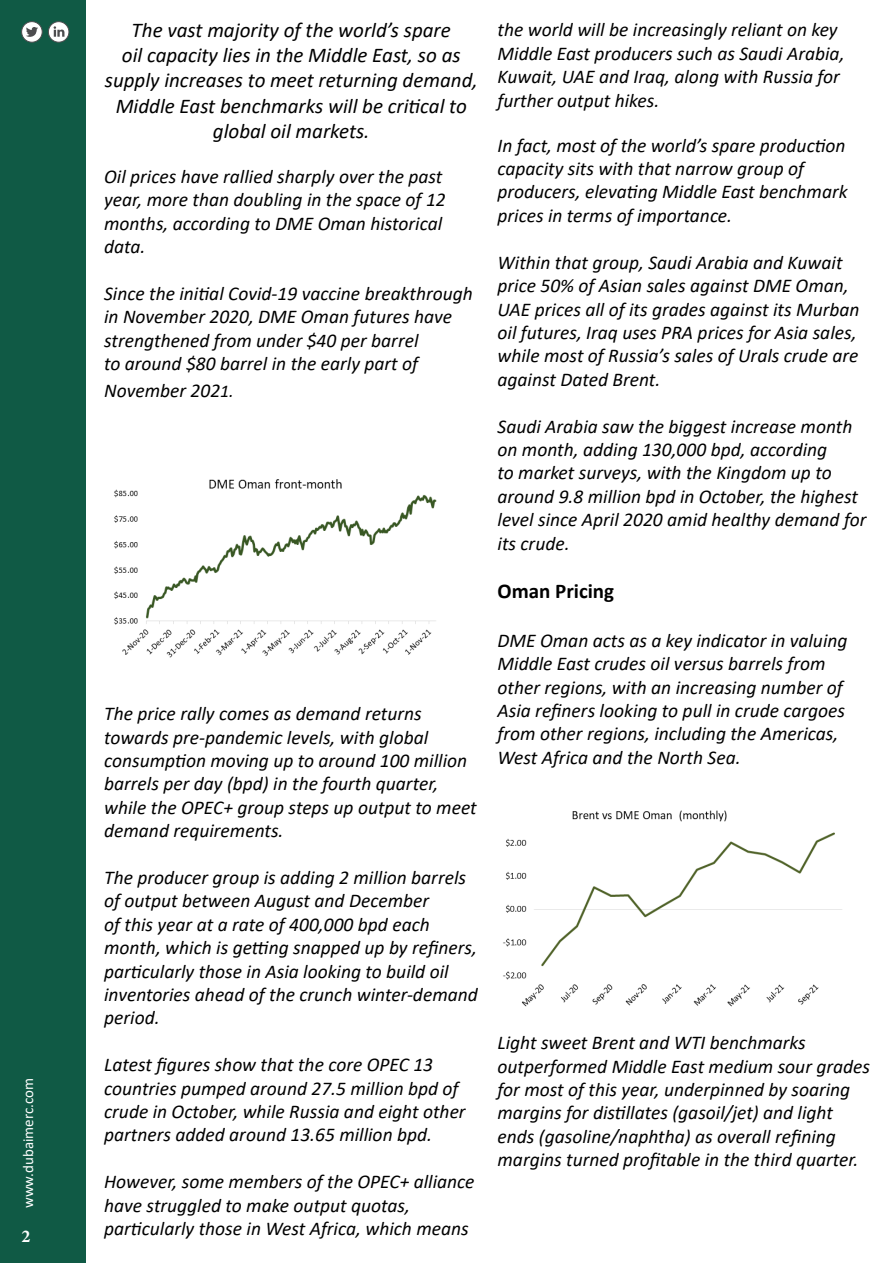
<style>
.page{position:relative;width:893px;height:1263px;background:#fff}
.page>*{position:absolute;margin:0;border:0;box-sizing:border-box;transform-origin:0 0}
.t1{font:italic 21px/25.2px "Calibri";color:#000;text-align:center}
.t2{font:700 21px "Calibri";color:#000}
.t3{font:italic 19.5px/23.4px "Calibri";color:#000}
.t4{font:700 18px "Minion Pro";color:#fff}
.t5{font:15px "Calibri";color:#fff}
.s1{font-size:18px}
</style>
<div class="page">
<img style="left:114px;top:479px;width:323px;height:179px">
<img style="left:503px;top:810px;width:339px;height:197px">
<div style="left:0;top:0;width:85px;height:1263px;background:#105a45"></div>
<div style="left:22px;top:22px;width:20px;height:20px;background:#fff;border-radius:50%"></div>
<div style="left:21px;top:21px;width:22px;height:22px;border:1px solid #4d4d4f;border-radius:50%"></div>
<svg style="left:26px;top:27px;width:12px;height:10px"></svg>
<svg style="left:48px;top:22px;width:21px;height:20px"></svg>
<div style="left:48px;top:21px;width:21px;height:22px;border:1px solid #4d4d4f;border-radius:50%"></div>
<svg style="left:54px;top:26px;width:10px;height:11px"></svg>
<p class="t5" style="left:18px;top:1208px;width:132px;rotate:-90deg">www.dubaimerc.com</p>
<p class="t4" style="left:22px;top:1223px;width:10px">2</p>
<p class="t1" style="left:105px;top:17px;width:374px">The vast majority of the world’s spare<br>oil capacity lies in the Middle East, so as supply increases to meet returning demand, Middle East benchmarks will be critical to global oil markets.</p>
<p class="t3" style="left:104px;top:164px;width:343px">Oil prices have rallied sharply over the past year, more than doubling in the space of 12 months, according to DME Oman historical data.</p>
<p class="t3" style="left:104px;top:281px;width:370px">Since the initial Covid-19 vaccine breakthrough in November 2020, DME Oman futures have strengthened from under $40 per barrel<br>to around $80 barrel in the early part of</p>
<p class="t3" style="left:104px;top:378px;width:131px">November 202<span class="s1">1.</span></p>
<p class="t3" style="left:104px;top:701px;width:374px">The price rally comes as demand returns towards pre-pandemic levels, with global consumption moving up to around 100 million barrels per day (bpd) in the fourth quarter, while the OPEC+ group steps up output to meet demand requirements.</p>
<p class="t3" style="left:104px;top:865px;width:375px">The producer group is adding 2 million barrels of output between August and December<br>of this year at a rate of 400,000 bpd each month, which is getting snapped up by refiners, particularly those in Asia looking to build oil inventories ahead of the crunch winter-demand period.</p>
<p class="t3" style="left:104px;top:1052px;width:363px">Latest figures show that the core OPEC 13 countries pumped around 27.5 million bpd of crude in October, while Russia and eight other partners added around 13.65 million bpd.</p>
<p class="t3" style="left:104px;top:1169px;width:372px">However, some members of the OPEC+ alliance have struggled to make output quotas, particularly those in West Africa, which means</p>
<p class="t3" style="left:498px;top:17px;width:348px">the world will be increasingly reliant on key Middle East producers such as Saudi Arabia, Kuwait, UAE and Iraq, along with Russia for further output hikes.</p>
<p class="t3" style="left:498px;top:133px;width:352px">In fact, most of the world’s spare production capacity sits with that narrow group of producers, elevating Middle East benchmark prices in terms of importance.</p>
<p class="t3" style="left:498px;top:250px;width:363px">Within that group, Saudi Arabia and Kuwait price 50% of Asian sales against DME Oman, UAE prices all of its grades against its Murban oil futures, Iraq uses PRA prices for Asia sales, while most of Russia’s sales of Urals crude are against Dated Brent.</p>
<p class="t3" style="left:498px;top:413px;width:370px">Saudi Arabia saw the biggest increase month on month, adding 130,000 bpd, according<br>to market surveys, with the Kingdom up to around 9.8 million bpd in October, the highest level since April 2020 amid healthy demand for its crude.</p>
<p class="t2" style="left:498px;top:576px;width:118px">Oman Pricing</p>
<p class="t3" style="left:498px;top:628px;width:351px">DME Oman acts as a key indicator in valuing Middle East crudes oil versus barrels from other regions, with an increasing number of Asia refiners looking to pull in crude cargoes from other regions, including the Americas, West Africa and the North Sea.</p>
<p class="t3" style="left:498px;top:1030px;width:374px">Light sweet Brent and WTI benchmarks outperformed Middle East medium sour grades for most of this year, underpinned by soaring margins for distillates (gasoil/jet) and light ends (gasoline/naphtha) as overall refining margins turned profitable in the third quarter.</p>
</div>
